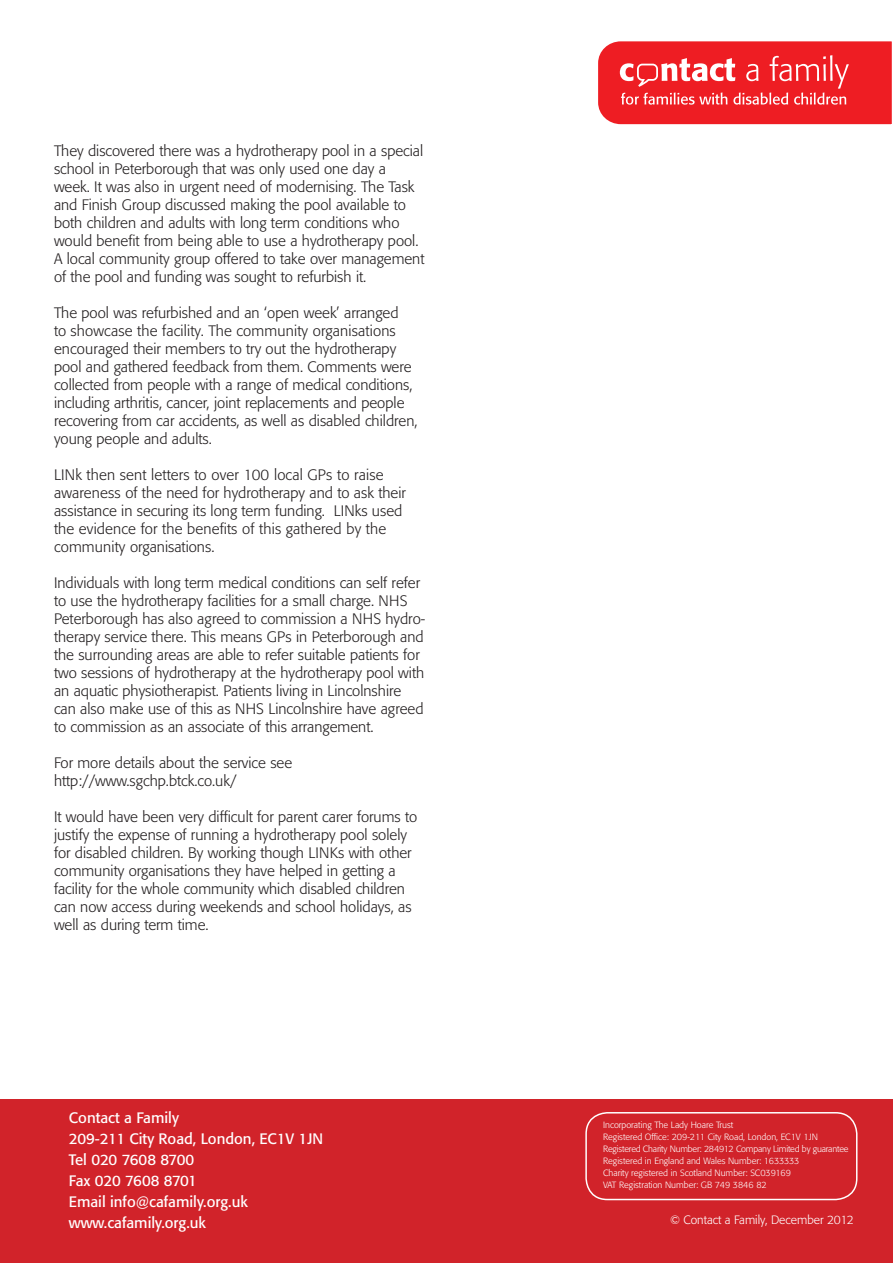
<style>
.page{position:relative;width:893px;height:1263px;background:#fff}
.page>*{position:absolute;margin:0;border:0;box-sizing:border-box;transform-origin:0 0}
.t1{font:300 15px/18px "Formata";color:#231f20}
.t2{font:15px "Formata";color:#fff}
.t3{font:15px "Formata";letter-spacing:-.02em;color:#fff}
.Paragraph_Style_10{font:300 12px "Formata";color:#fff}
.t4{font:300 9px "Formata";color:#fff}
.t5{font:300 9px "Formata";letter-spacing:-.02em;color:#fff}
</style>
<div class="page">
<svg style="left:598px;top:41px;width:294px;height:84px"></svg>
<div style="left:0;top:1099px;width:893px;height:164px;background:#d1232a"></div>
<div style="left:585px;top:1112px;width:272px;height:88px;border:2px solid #fff;border-radius:21px"></div>
<p class="t1" style="left:54px;top:142px;width:372px">They discovered there was a hydrotherapy pool in a special school in Peterborough that was only used one day a week. It was also in urgent need of modernising. The Task and Finish Group discussed making the pool available to both children and adults with long term conditions who would benefit from being able to use a hydrotherapy pool.<br>A local community group offered to take over management of the pool and funding was sought to refurbish it.</p>
<p class="t1" style="left:54px;top:304px;width:365px">The pool was refurbished and an ‘open week’ arranged<br>to showcase the facility. The community organisations encouraged their members to try out the hydrotherapy pool and gathered feedback from them. Comments were collected from people with a range of medical conditions, including arthritis, cancer, joint replacements and people recovering from car accidents, as well as disabled children, young people and adults.</p>
<p class="t1" style="left:54px;top:466px;width:353px">LINk then sent letters to over 100 local GPs to raise awareness of the need for hydrotherapy and to ask their assistance in securing its long term funding. LINks used the evidence for the benefits of this gathered by the community organisations.</p>
<p class="t1" style="left:54px;top:574px;width:373px">Individuals with long term medical conditions can self refer to use the hydrotherapy facilities for a small charge. NHS Peterborough has also agreed to commission a NHS hydro&shy;therapy service there. This means GPs in Peterborough and the surrounding areas are able to refer suitable patients for two sessions of hydrotherapy at the hydrotherapy pool with an aquatic physiotherapist. Patients living in Lincolnshire can also make use of this as NHS Lincolnshire have agreed to commission as an associate of this arrangement.</p>
<p class="t1" style="left:54px;top:754px;width:240px">For more details about the service see http://www.sgchp.btck.co.uk/</p>
<p class="t1" style="left:54px;top:808px;width:365px">It would have been very difficult for parent carer forums to justify the expense of running a hydrotherapy pool solely for disabled children. By working though LINKs with other community organisations they have helped in getting a facility for the whole community which disabled children can now access during weekends and school holidays, as well as during term time.</p>
<p class="t2" style="left:69px;top:1108px;width:112px">Contact a Family</p>
<p class="t2" style="left:69px;top:1129px;width:256px">209-211 City Road, London, EC1V 1JN</p>
<p class="t2" style="left:69px;top:1150px;width:127px">Tel 020 7608 8700</p>
<p class="t3" style="left:69px;top:1171px;width:130px">Fax 020 7608 8701</p>
<p class="t2" style="left:69px;top:1192px;width:181px">Email info@cafamily.org.uk</p>
<p class="t2" style="left:69px;top:1213px;width:139px">www.cafamily.org.uk</p>
<p class="t4" style="left:603px;top:1120px;width:132px">Incorporating The Lady Hoare Trust</p>
<p class="t4" style="left:603px;top:1132px;width:216px">Registered Office: 209-211 City Road, London, EC1V 1JN</p>
<p class="t5" style="left:603px;top:1144px;width:247px">Registered Charity Number: 284912 Company Limited by guarantee</p>
<p class="t4" style="left:603px;top:1156px;width:198px">Registered in England and Wales Number: 1633333</p>
<p class="t4" style="left:603px;top:1168px;width:189px">Charity registered in Scotland Number: SC039169</p>
<p class="t4" style="left:603px;top:1180px;width:165px">VAT Registration Number: GB 749 3846 82</p>
<p class="Paragraph_Style_10" style="left:670px;top:1213px;width:185px">© Contact a Family, December 2012</p>
</div>
